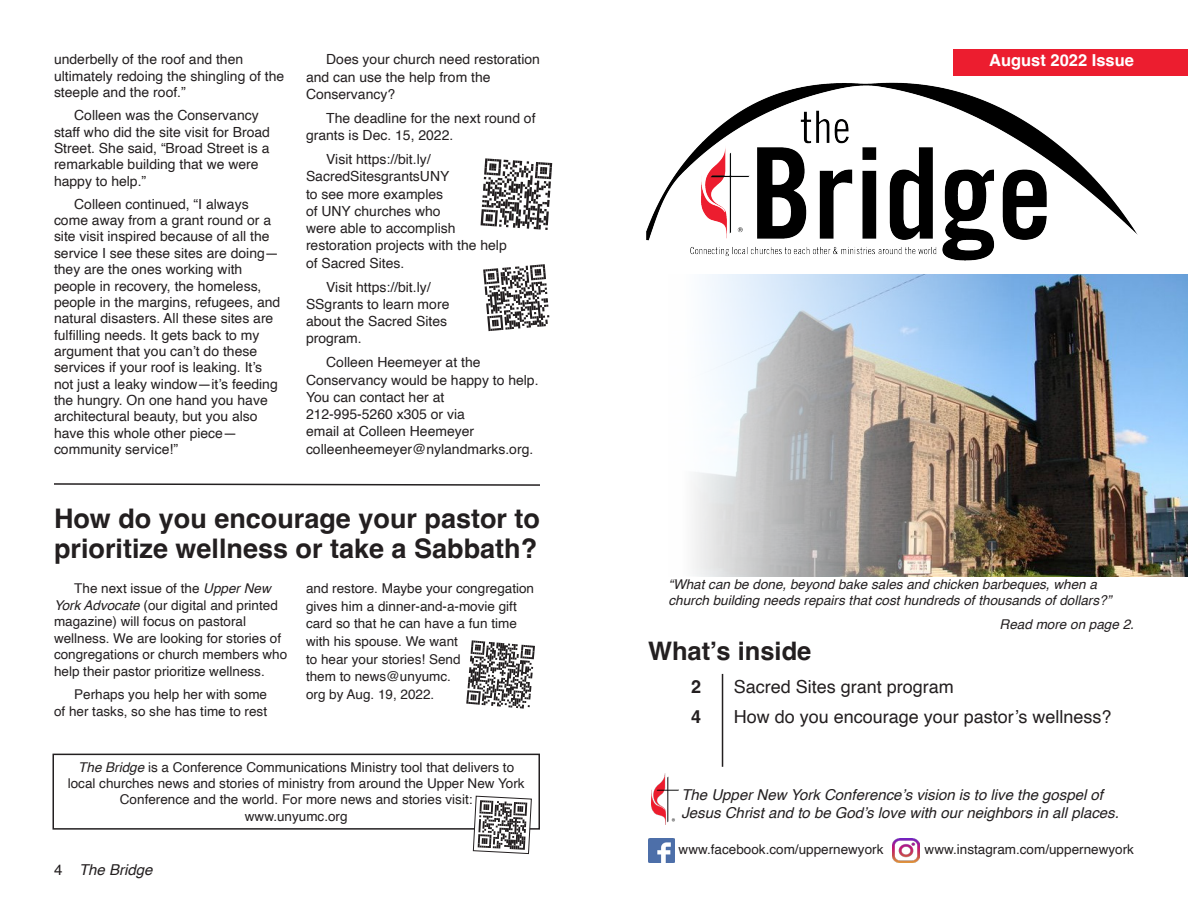
<style>
.page{position:relative;width:1188px;height:918px;background:#fff}
.page>*{position:absolute;margin:0;border:0;box-sizing:border-box;transform-origin:0 0}
.t1{font:700 27px/30px "Helvetica";color:#231f20}
.t2{font:700 25.5px "Helvetica";color:#231f20}
.t3{font:18px "Helvetica";color:#231f20}
.t4{font:700 18px "Helvetica";color:#231f20}
.t5{font:700 16.5px "Helvetica";color:#fff}
.t6{font:italic 15px/18px "Helvetica";color:#231f20}
.t7{font:13.95px/16.4px "Helvetica";color:#231f20}
.t8{font:13.5px/16.5px "Helvetica";color:#231f20}
.t9{font:italic 13.5px/16.5px "Helvetica";color:#231f20}
.s1{font-style:italic}
.s2{font-style:normal}
</style>
<div class="page">
<img style="left:648px;top:838px;width:27px;height:25px">
<img style="left:893px;top:838px;width:26px;height:25px">
<div style="left:52px;top:754px;width:488px;height:76px;border:2px solid #231f20"></div>
<svg style="left:481px;top:158px;width:71px;height:72px"></svg>
<svg style="left:483px;top:264px;width:66px;height:67px"></svg>
<svg style="left:466px;top:640px;width:69px;height:69px"></svg>
<svg style="left:54px;top:483px;width:486px;height:3px"></svg>
<div style="left:954px;top:49px;width:234px;height:27px;background:#ec1d2f"></div>
<img style="left:646px;top:82px;width:492px;height:179px">
<img style="left:693px;top:274px;width:495px;height:302px">
<img style="left:652px;top:774px;width:27px;height:50px">
<hr style="left:722px;top:674px;width:1px;height:93px;background:#231f20">
<svg style="left:473px;top:795px;width:59px;height:59px"></svg>
<p class="t7" style="left:54px;top:52px;width:232px">underbelly of the roof and then ultimately redoing the shingling of the steeple and the roof.”</p>
<p class="t7" style="left:54px;top:108px;width:218px;text-indent:20px">Colleen was the Conservancy staff who did the site visit for Broad<br>Street. She said, “Broad Street is a remarkable building that we were happy to help.”</p>
<p class="t7" style="left:54px;top:196px;width:228px;text-indent:20px">Colleen continued, “I always come away from a grant round or a site visit inspired because of all the service I see these sites are doing— they are the ones working with people in recovery, the homeless, people in the margins, refugees, and natural disasters. All these sites are fulfilling needs. It gets back to my argument that you can’t do these services if your roof is leaking. It’s not just a leaky window—it’s feeding the hungry. On one hand you have architectural beauty, but you also have this whole other piece— community service!”</p>
<p class="t7" style="left:306px;top:51px;width:235px;line-height:17.2px;text-indent:20px">Does your church need restoration and can use the help from the<br>Conservancy?</p>
<p class="t7" style="left:306px;top:110px;width:231px;line-height:17.2px;text-indent:20px">The deadline for the next round of grants is Dec. 15, 2022.</p>
<p class="t7" style="left:306px;top:151px;width:202px;line-height:17.2px;text-indent:20px">Visit https://bit.ly/<br>SacredSitesgrantsUNY<br>to see more examples<br>of UNY churches who<br>were able to accomplish restoration projects with the help of Sacred Sites.</p>
<p class="t7" style="left:306px;top:279px;width:145px;line-height:17.2px;text-indent:20px">Visit https://bit.ly/<br>SSgrants to learn more about the Sacred Sites program.</p>
<p class="t7" style="left:306px;top:354px;width:234px;line-height:17.2px;text-indent:20px">Colleen Heemeyer at the<br>Conservancy would be happy to help.<br>You can contact her at</p>
<p class="t7" style="left:306px;top:406px;width:229px;line-height:17.2px">212-995-5260 x305 or via<br>email at Colleen Heemeyer colleenheemeyer@nylandmarks.org.</p>
<p class="t1" style="left:54px;top:507px;width:488px">How do you encourage your pastor to prioritize wellness or take a Sabbath?</p>
<p class="t8" style="left:54px;top:581px;width:235px;text-indent:20px">The next issue of the <span class="s1">Upper New York Advocate</span> (our digital and printed magazine) will focus on pastoral wellness. We are looking for stories of congregations or church members who help their pastor prioritize wellness.</p>
<p class="t8" style="left:54px;top:686px;width:215px;text-align:right">Perhaps you help her with some<br>of her tasks, so she has time to rest</p>
<p class="t8" style="left:306px;top:580px;width:230px;line-height:17.5px">and restore. Maybe your congregation gives him a dinner-and-a-movie gift card so that he can have a fun time with his spouse. We want<br>to hear your stories! Send<br>them to news@unyumc.<br>org by Aug. 19, 2022.</p>
<p class="t8" style="left:68px;top:760px;width:458px;text-align:center"><span class="s1">The Bridge</span> is a Conference Communications Ministry tool that delivers to local churches news and stories of ministry from around the Upper New York<br>Conference and the world. For more news and stories visit:</p>
<p class="t8" style="left:245px;top:808px;width:104px">www.unyumc.org</p>
<p class="t6" style="left:54px;top:861px;width:100px"><span class="s2">4</span> The Bridge</p>
<p class="t5" style="left:989px;top:51px;width:146px">August 2022 Issue</p>
<p class="t9" style="left:669px;top:576px;width:444px">“What can be done, beyond bake sales and chicken barbeques, when a church building needs repairs that cost hundreds of thousands of dollars?”</p>
<p class="t9" style="left:1000px;top:616px;width:136px">Read more on page 2.</p>
<p class="t2" style="left:648px;top:636px;width:165px">What’s inside</p>
<p class="t4" style="left:691px;top:676px;width:12px">2</p>
<p class="t3" style="left:734px;top:673px;width:222px">Sacred Sites grant program</p>
<p class="t4" style="left:691px;top:705px;width:12px">4</p>
<p class="t3" style="left:734px;top:702px;width:379px">How do you encourage your pastor’s wellness?</p>
<p class="t6" style="left:681px;top:786px;width:439px">The Upper New York Conference’s vision is to live the gospel of<br>Jesus Christ and to be God’s love with our neighbors in all places.</p>
<p class="t8" style="left:679px;top:842px;width:206px">www.facebook.com/uppernewyork</p>
<p class="t8" style="left:925px;top:842px;width:211px">www.instagram.com/uppernewyork</p>
</div>
